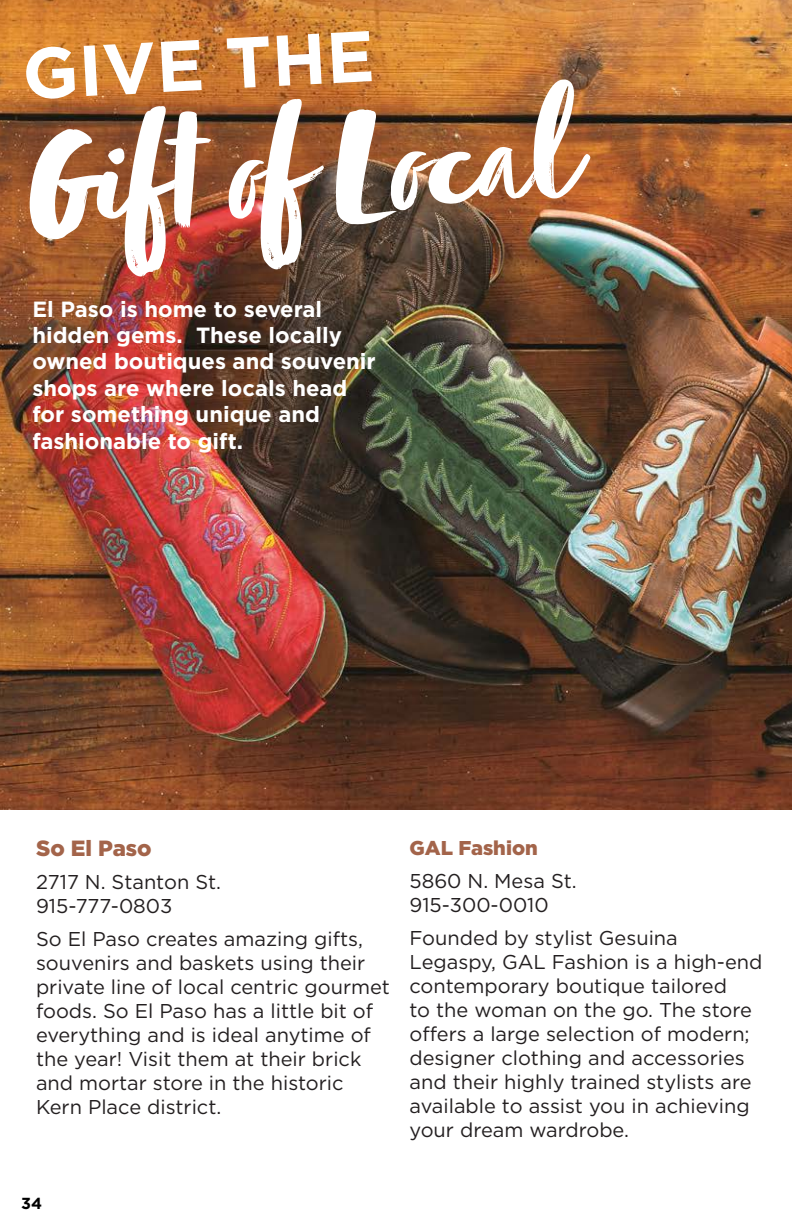
<style>
.page{position:relative;width:792px;height:1224px;background:#fff}
.page>*{position:absolute;margin:0;border:0;box-sizing:border-box;transform-origin:0 0}
.Body{font:700 22px/26.4px "Gotham HTF";color:#fff}
.Body-2{font:900 22px "Gotham HTF";color:#a3644a}
.Body-3{font:20px/24px "Gotham HTF";color:#231f20}
.Body-4{font:900 20px "Gotham HTF";color:#a3644a}
.t1{font:700 16px "Gotham HTF";color:#000}
</style>
<div class="page">
<img style="left:0;top:0;width:792px;height:810px">
<img style="left:29px;top:106px;width:183px;height:171px">
<img style="left:229px;top:99px;width:95px;height:171px">
<svg style="left:25px;top:46px;width:50px;height:53px"></svg>
<svg style="left:84px;top:45px;width:13px;height:51px"></svg>
<svg style="left:103px;top:42px;width:50px;height:52px"></svg>
<svg style="left:161px;top:40px;width:41px;height:52px"></svg>
<svg style="left:227px;top:36px;width:42px;height:52px"></svg>
<svg style="left:277px;top:34px;width:45px;height:52px"></svg>
<img style="left:331px;top:31px;width:259px;height:193px">
<p class="Body" style="left:32px;top:295px;width:345px">El Paso is home to several hidden gems. These locally owned boutiques and souvenir shops are where locals head for something unique and fashionable to gift.</p>
<p class="Body-2" style="left:36px;top:836px;width:117px">So El Paso</p>
<p class="Body-3" style="left:36px;top:870px;width:187px">2717 N. Stanton St.<br>915-777-0803</p>
<p class="Body-3" style="left:36px;top:927px;width:356px">So El Paso creates amazing gifts, souvenirs and baskets using their private line of local centric gourmet foods. So El Paso has a little bit of everything and is ideal anytime of the year! Visit them at their brick and mortar store in the historic<br>Kern Place district.</p>
<p class="Body-4" style="left:410px;top:836px;width:130px">GAL Fashion</p>
<p class="Body-3" style="left:410px;top:868px;width:169px">5860 N. Mesa St.<br>915-300-0010</p>
<p class="Body-3" style="left:410px;top:925px;width:355px">Founded by stylist Gesuina<br>Legaspy, GAL Fashion is a high-end contemporary boutique tailored<br>to the woman on the go. The store offers a large selection of modern; designer clothing and accessories and their highly trained stylists are available to assist you in achieving your dream wardrobe.</p>
<p class="t1" style="left:21px;top:1194px;width:22px">34</p>
</div>
